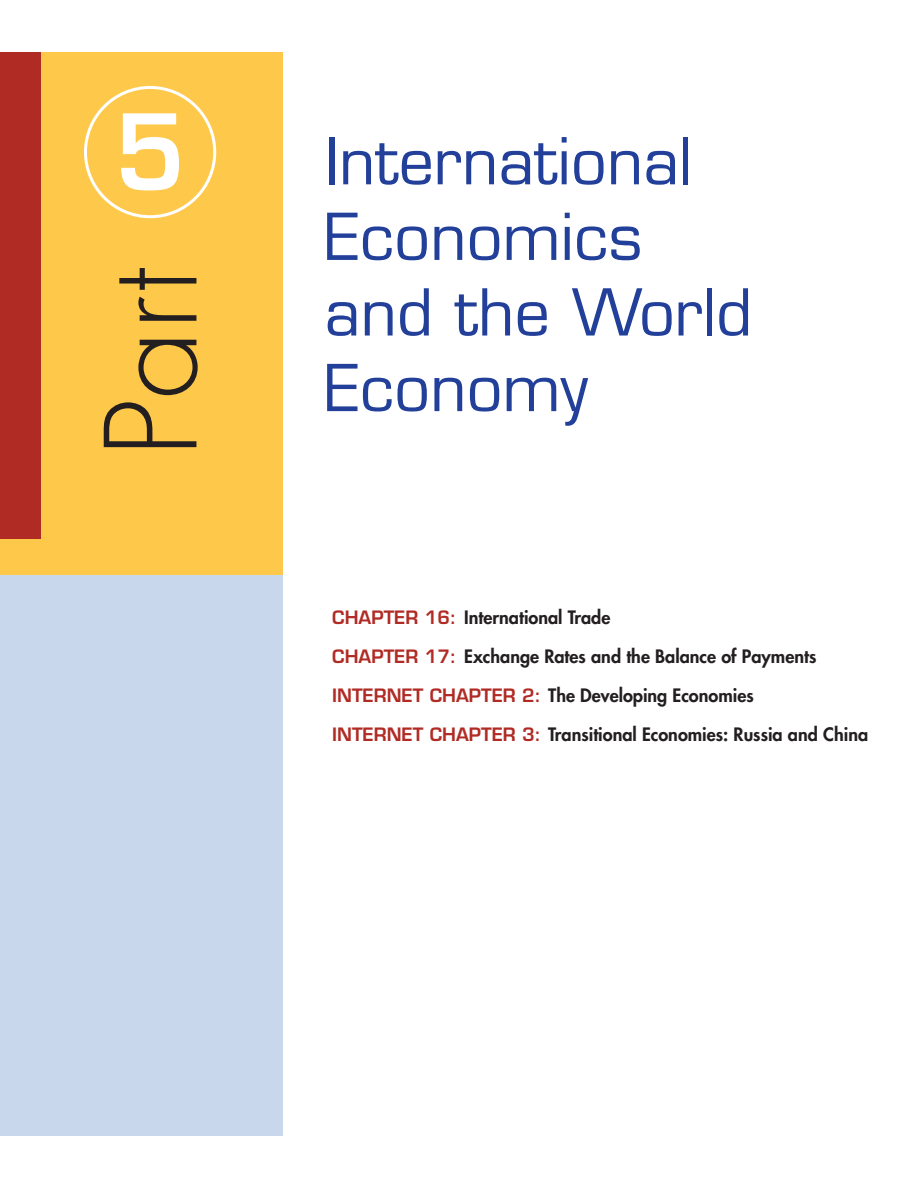
<style>
.page{position:relative;width:918px;height:1188px;background:#fff}
.page>*{position:absolute;margin:0;border:0;box-sizing:border-box;transform-origin:0 0}
.t1{font:300 123px "Futura";color:#231f20}
.t2{font:600 102px "Eurostile";color:#fff}
.t3{font:63px/75.6px "Eurostile";color:#223f99}
.t4{font:800 18px/39px "Futura";color:#231f20}
.s1{font-family:"Eurostile";font-weight:600;color:#b12b25}
</style>
<div class="page">
<div style="left:0;top:575px;width:283px;height:561px;background:#c9d7ec"></div>
<div style="left:0;top:52px;width:283px;height:523px;background:#fec84a"></div>
<svg style="left:84px;top:86px;width:132px;height:132px"></svg>
<div style="left:0;top:52px;width:41px;height:487px;background:#b12b25"></div>
<h2 class="t2" style="left:114px;top:113px;width:73px">5</h2>
<h1 class="t1" style="left:95px;top:457px;width:191px;rotate:-90deg">Part</h1>
<h3 class="t3" style="left:325px;top:130px;width:429px">International<br>Economics and the World<br>Economy</h3>
<p class="t4" style="left:332px;top:599px;width:537px"><span class="s1">CHAPTER 16:</span> International Trade<br><span class="s1">CHAPTER 17:</span> Exchange Rates and the Balance of Payments <span class="s1">INTERNET CHAPTER 2:</span> The Developing Economies<br><span class="s1">INTERNET CHAPTER 3:</span> Transitional Economies: Russia and China</p>
</div>
